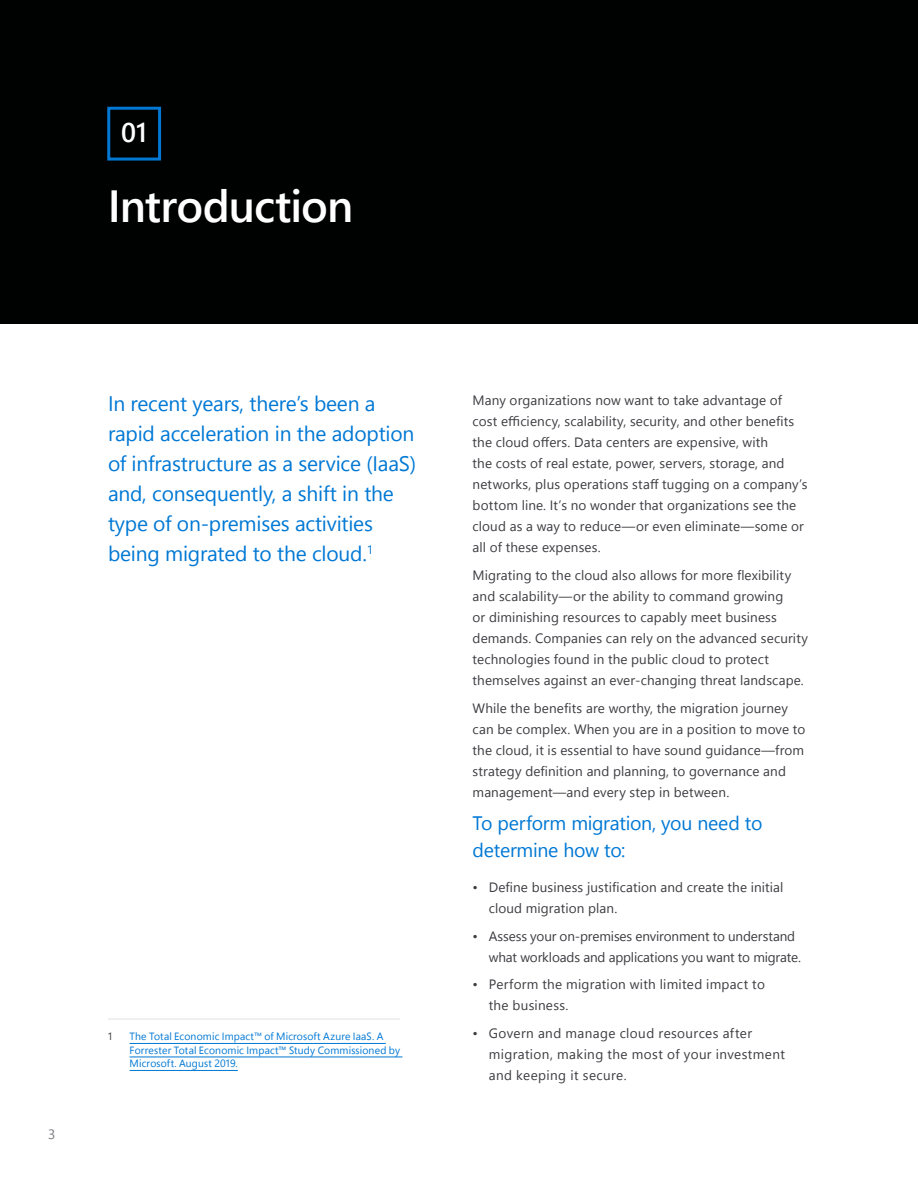
<style>
.page{position:relative;width:918px;height:1188px;background:#fff}
.page>*{position:absolute;margin:0;border:0;box-sizing:border-box;transform-origin:0 0}
.t1{font:600 45px "Segoe UI";letter-spacing:-.02em;color:#fff}
.t2{font:600 27px "Segoe UI";color:#fff}
.t3{font:21px/30px "Segoe UI";letter-spacing:-.01em;color:#0078d4}
.t4{font:19.5px/27px "Segoe UI";letter-spacing:-.015em;color:#0078d4}
.t5{font:13.5px/21px "Segoe UI";letter-spacing:.01em;color:#3c3c41}
.t6{font:13.5px/21px "Segoe UI";letter-spacing:.03em;color:#3c3c41}
.t7{font:13.5px/21px "Segoe UI";letter-spacing:-.01em;color:#3c3c41}
.t8{font:13.5px "Segoe UI";color:#75757a}
.t9{font:10.5px/13.5px "Segoe Pro Display";letter-spacing:.015em;color:#0078d4}
.t10{font:10.5px "Segoe Pro Display";color:#3c3c41}
</style>
<div class="page">
<div style="left:0;top:0;width:918px;height:324px;background:#000101"></div>
<div style="left:107px;top:107px;width:54px;height:54px;border:3px solid #0078d4"></div>
<hr style="left:108px;top:1018px;width:292px;height:2px;background:#ebebeb">
<hr style="left:130px;top:1043px;width:256px;height:1px;background:#0078d4">
<hr style="left:130px;top:1057px;width:272px;height:1px;background:#0078d4">
<hr style="left:130px;top:1070px;width:108px;height:1px;background:#0078d4">
<h2 class="t2" style="left:121px;top:111px;width:27px">01</h2>
<h1 class="t1" style="left:108px;top:172px;width:247px">Introduction</h1>
<h3 class="t3" style="left:108px;top:387px;width:310px">In recent years, there’s been a rapid acceleration in the adoption of infrastructure as a service (IaaS) and, consequently, a shift in the type of on-premises activities being migrated to the cloud.<sup>1</sup></h3>
<p class="t8" style="left:48px;top:1124px;width:9px">3</p>
<p class="t10" style="left:108px;top:1030px;width:6px">1</p>
<p class="t9" style="left:130px;top:1030px;width:272px">The Total Economic Impact™ of Microsoft Azure IaaS. A<br>Forrester Total Economic Impact™ Study Commissioned by<br>Microsoft. August 2019.</p>
<p class="t5" style="left:473px;top:389px;width:336px">Many organizations now want to take advantage of cost efficiency, scalability, security, and other benefits the cloud offers. Data centers are expensive, with<br>the costs of real estate, power, servers, storage, and networks, plus operations staff tugging on a company’s bottom line. It’s no wonder that organizations see the cloud as a way to reduce—or even eliminate—some or all of these expenses.</p>
<p class="t5" style="left:473px;top:564px;width:337px">Migrating to the cloud also allows for more flexibility and scalability—or the ability to command growing<br>or diminishing resources to capably meet business demands. Companies can rely on the advanced security technologies found in the public cloud to protect themselves against an ever-changing threat landscape.</p>
<p class="t5" style="left:473px;top:697px;width:334px">While the benefits are worthy, the migration journey can be complex. When you are in a position to move to the cloud, it is essential to have sound guidance—from strategy definition and planning, to governance and management—and every step in between.</p>
<h3 class="t4" style="left:473px;top:809px;width:291px">To perform migration, you need to determine how to:</h3>
<p class="t5" style="left:489px;top:876px;width:296px;text-indent:-16px">• Define business justification and create the initial cloud migration plan.</p>
<p class="t7" style="left:489px;top:925px;width:314px;text-indent:-16px">• Assess your on-premises environment to understand what workloads and applications you want to migrate.</p>
<p class="t5" style="left:489px;top:974px;width:278px;text-indent:-16px">• Perform the migration with limited impact to the business.</p>
<p class="t6" style="left:489px;top:1022px;width:298px;text-indent:-16px">• Govern and manage cloud resources after migration, making the most of your investment and keeping it secure.</p>
</div>
